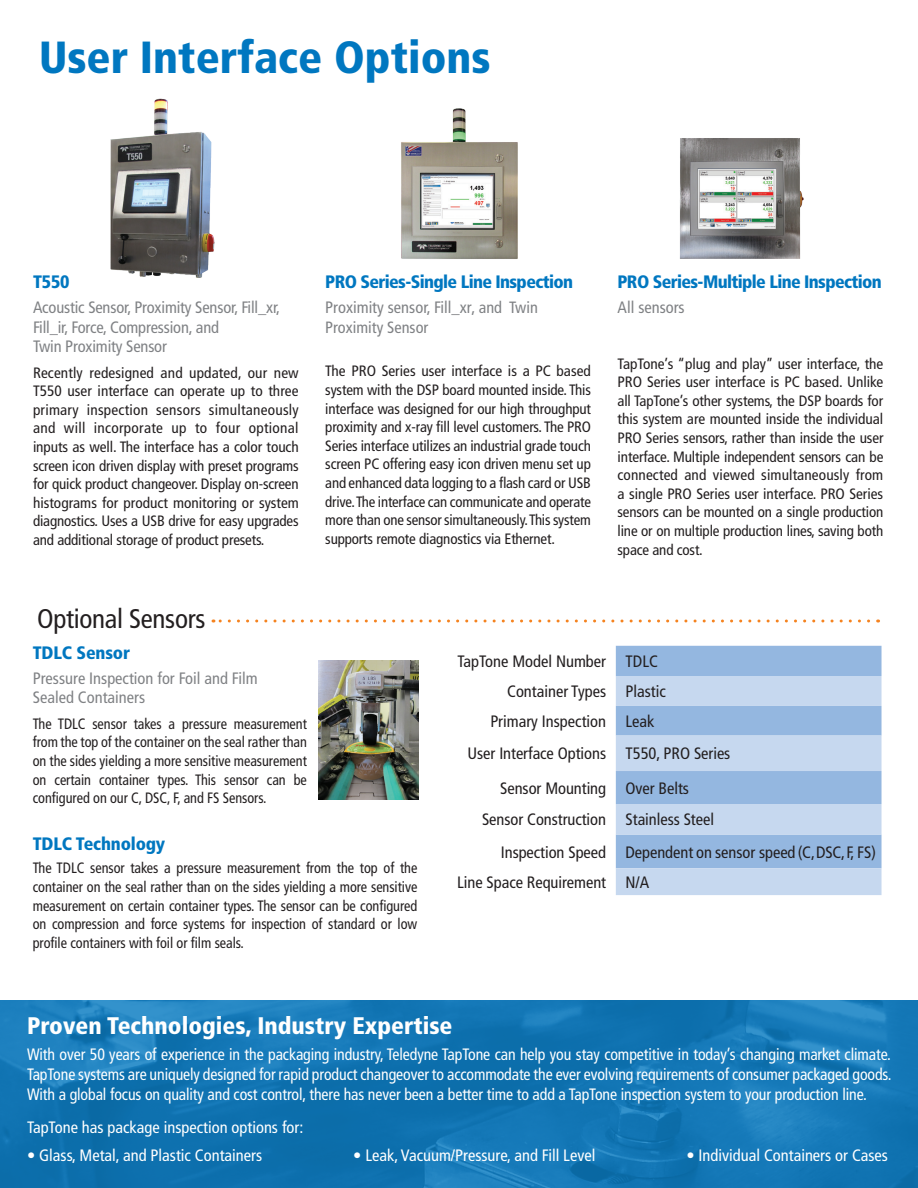
<style>
.page{position:relative;width:918px;height:1188px;background:#fff}
.page>*{position:absolute;margin:0;border:0;box-sizing:border-box;transform-origin:0 0}
.t1{font:900 condensed 45px "Frutiger LT Std";color:#0077c0}
.t2{font:condensed 27px "Frutiger LT Std";letter-spacing:-.01em;color:#231f20}
.t3{font:900 condensed 24px "Frutiger LT Std";color:#fff}
.t4{font:900 condensed 18px "Frutiger LT Std";letter-spacing:-.035em;color:#0077c0}
.t5{font:900 condensed 18px "Frutiger LT Std";letter-spacing:-.01em;color:#0077c0}
.t6{font:condensed 16.5px/19.8px "Frutiger LT Std";color:#fff;text-align:justify;scale:.96 1}
.t7{font:condensed 16.5px/34.2px "Frutiger LT Std";letter-spacing:-.005em;color:#231f20;text-align:center}
.t8{font:condensed 16.5px/19.8px "Frutiger LT Std";letter-spacing:-.01em;color:#808285}
.t9{font:condensed 16.5px "Frutiger LT Std";color:#fff}
.t10{font:condensed 16.35px "Frutiger LT Std";color:#808285}
.t11{font:condensed 15px/18.6px "Frutiger LT Std";letter-spacing:-.01em;color:#231f20;text-align:justify}
.t12{font:condensed 15px/18.6px "Frutiger LT Std";letter-spacing:-.01em;color:#231f20;text-align:justify;scale:.95 1}
.s1{font-size:16.35px}
</style>
<div class="page">
<img style="left:680px;top:138px;width:124px;height:121px">
<img style="left:401px;top:108px;width:117px;height:151px">
<img style="left:110px;top:98px;width:105px;height:180px">
<svg style="left:0;top:1000px;width:918px;height:188px;fill:#1174b3"></svg>
<div style="left:616px;top:646px;width:266px;height:30px;background:#94b7e0"></div>
<svg style="left:616px;top:676px;width:266px;height:219px;fill:#c6d8ef"></svg>
<img style="left:319px;top:661px;width:100px;height:138px">
<svg style="left:213px;top:620px;width:656px;height:2px"></svg>
<h1 class="t1" style="left:39px;top:30px;width:453px">User Interface Options</h1>
<p class="t4" style="left:33px;top:271px;width:38px">T550</p>
<p class="t8" style="left:33px;top:297px;width:249px">Acoustic Sensor, Proximity Sensor, Fill_xr,<br>Fill_ir, Force, Compression, and<br>Twin Proximity Sensor</p>
<p class="t11" style="left:33px;top:363px;width:267px">Recently redesigned and updated, our new T550 user interface can operate up to three primary inspection sensors simultaneously and will incorporate up to four optional inputs as well. The interface has a color touch screen icon driven display with preset programs for quick product changeover. Display on-screen histograms for product monitoring or system diagnostics. Uses a USB drive for easy upgrades and additional storage of product presets.</p>
<h2 class="t2" style="left:37px;top:603px;width:170px">Optional Sensors</h2>
<p class="t4" style="left:325px;top:271px;width:249px">PRO Series-Single Line Inspection</p>
<p class="t8" style="left:325px;top:297px;width:214px">Proximity sensor, Fill_xr<span class="s1">, and Twin</span></p>
<p class="t10" style="left:325px;top:317px;width:105px">Proximity Sensor</p>
<p class="t11" style="left:325px;top:362px;width:267px">The PRO Series user interface is a PC based system with the DSP board mounted inside. This interface was designed for our high throughput proximity and x-ray fill level customers. The PRO Series interface utilizes an industrial grade touch screen PC offering easy icon driven menu set up and enhanced data logging to a flash card or USB drive. The interface can communicate and operate more than one sensor simultaneously. This system supports remote diagnostics via Ethernet.</p>
<p class="t4" style="left:618px;top:271px;width:266px">PRO Series-Multiple Line Inspection</p>
<p class="t8" style="left:618px;top:297px;width:69px">All sensors</p>
<p class="t11" style="left:618px;top:354px;width:267px">TapTone’s “plug and play” user interface, the PRO Series user interface is PC based. Unlike all TapTone’s other systems, the DSP boards for this system are mounted inside the individual PRO Series sensors, rather than inside the user interface. Multiple independent sensors can be connected and viewed simultaneously from a single PRO Series user interface. PRO Series sensors can be mounted on a single production line or on multiple production lines, saving both space and cost.</p>
<p class="t5" style="left:33px;top:642px;width:99px">TDLC Sensor</p>
<p class="t8" style="left:33px;top:668px;width:226px">Pressure Inspection for Foil and Film<br>Sealed Containers</p>
<p class="t12" style="left:33px;top:714px;width:290px">The TDLC sensor takes a pressure measurement from the top of the container on the seal rather than on the sides yielding a more sensitive measurement on certain container types. This sensor can be configured on our C, DSC, F, and FS Sensors.</p>
<p class="t5" style="left:33px;top:833px;width:134px">TDLC Technology</p>
<p class="t12" style="left:33px;top:859px;width:406px">The TDLC sensor takes a pressure measurement from the top of the container on the seal rather than on the sides yielding a more sensitive measurement on certain container types. The sensor can be configured on compression and force systems for inspection of standard or low profile containers with foil or film seals.</p>
<p class="t7" style="left:457px;top:644px;width:202px">TapTone Model Number TDLC</p>
<p class="t7" style="left:507px;top:674px;width:160px">Container Types Plastic</p>
<p class="t7" style="left:490px;top:704px;width:166px">Primary Inspection Leak</p>
<p class="t7" style="left:468px;top:737px;width:264px">User Interface Options T550, PRO Series<br>Sensor Mounting Over Belts</p>
<p class="t7" style="left:501px;top:804px;width:377px;line-height:32.1px;text-align:left;text-indent:-19px">Sensor Construction Stainless Steel<br>Inspection Speed Dependent on sensor speed (C,DSC, F, FS)</p>
<p class="t7" style="left:457px;top:865px;width:194px">Line Space Requirement N/A</p>
<h3 class="t3" style="left:27px;top:1011px;width:427px">Proven Technologies, Industry Expertise</h3>
<p class="t6" style="left:27px;top:1045px;width:902px">With over 50 years of experience in the packaging industry, Teledyne TapTone can help you stay competitive in today’s changing market climate.<br>TapTone systems are uniquely designed for rapid product changeover to accommodate the ever evolving requirements of consumer packaged goods.<br>With a global focus on quality and cost control, there has never been a better time to add a TapTone inspection system to your production line.</p>
<p class="t9" style="left:27px;top:1118px;width:278px">TapTone has package inspection options for:</p>
<p class="t9" style="left:27px;top:1146px;width:237px">• Glass, Metal, and Plastic Containers</p>
<p class="t9" style="left:353px;top:1146px;width:244px">• Leak, Vacuum/Pressure, and Fill Level</p>
<p class="t9" style="left:686px;top:1146px;width:203px">• Individual Containers or Cases</p>
</div>
